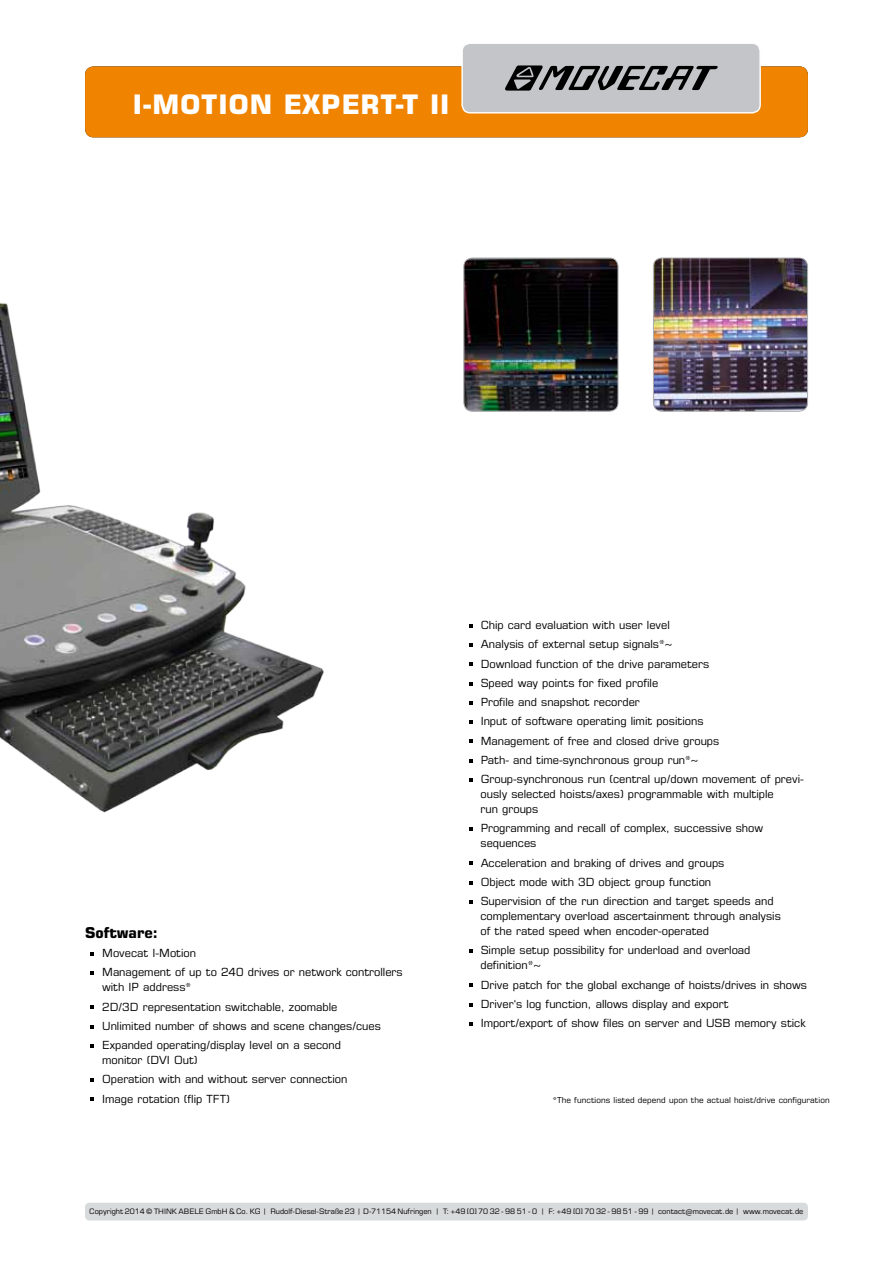
<style>
.page{position:relative;width:893px;height:1263px;background:#fff}
.page>*{position:absolute;margin:0;border:0;box-sizing:border-box;transform-origin:0 0}
.t1{font:700 27px "Eurostile LT Std";letter-spacing:.03em;color:#fff}
.t2{font:700 15px "Eurostile LT Std";color:#000}
.t3{font:11.25px/19.2px "Eurostile LT Std";color:#000}
.t4{font:8.25px "Eurostile LT Std";letter-spacing:.01em;color:#000}
.t5{font:7.5px "Eurostile LT Std";color:#000}
</style>
<div class="page">
<svg style="left:91px;top:952px;width:3px;height:4px"></svg>
<svg style="left:91px;top:971px;width:3px;height:4px"></svg>
<svg style="left:91px;top:1044px;width:3px;height:4px"></svg>
<svg style="left:91px;top:1078px;width:3px;height:4px"></svg>
<svg style="left:469px;top:643px;width:3px;height:4px"></svg>
<svg style="left:469px;top:720px;width:3px;height:4px"></svg>
<svg style="left:469px;top:827px;width:3px;height:4px"></svg>
<svg style="left:469px;top:949px;width:3px;height:4px"></svg>
<img style="left:653px;top:258px;width:154px;height:152px">
<div style="left:653px;top:258px;width:155px;height:154px;border:1px solid #aeafb2;border-radius:9px"></div>
<img style="left:464px;top:258px;width:154px;height:153px">
<div style="left:463px;top:258px;width:155px;height:154px;border:1px solid #aeafb2;border-radius:9px"></div>
<img style="left:0;top:302px;width:324px;height:511px">
<div style="left:85px;top:1203px;width:723px;height:17px;background:#d8dbdc;border-radius:4px"></div>
<div style="left:85px;top:66px;width:723px;height:71px;background:#f08400;border-radius:9px"></div>
<div style="left:462px;top:43px;width:298px;height:70px;background:#c3c5c8;border-radius:8px"></div>
<div style="left:461px;top:43px;width:300px;height:70px;border:1px solid #fff;border-radius:8px"></div>
<svg style="left:505px;top:65px;width:212px;height:26px"></svg>
<p class="t1" style="left:133px;top:88px;width:318px">I-MOTION EXPERT-T II</p>
<p class="t2" style="left:85px;top:923px;width:74px">Software:</p>
<p class="t3" style="left:102px;top:943px;width:302px">Movecat I-Motion<br>Management of up to 240 drives or network controllers</p>
<p class="t3" style="left:102px;top:978px;width:280px">with IP address*<br>2D/3D representation switchable, zoomable Unlimited number of shows and scene changes/cues Expanded operating/display level on a second</p>
<p class="t3" style="left:102px;top:1050px;width:247px">monitor (DVI Out)<br>Operation with and without server connection<br>Image rotation (flip TFT)</p>
<p class="t3" style="left:481px;top:615px;width:325px">Chip card evaluation with user level<br>Analysis of external setup signals*~<br>Download function of the drive parameters<br>Speed way points for fixed profile<br>Profile and snapshot recorder<br>Input of software operating limit positions<br>Management of free and closed drive groups<br>Path- and time-synchronous group run*~ Group-synchronous run (central up/down movement of previ-</p>
<p class="t3" style="left:480px;top:786px;width:295px;line-height:15px">ously selected hoists/axes) programmable with multiple run groups</p>
<p class="t3" style="left:480px;top:821px;width:284px;line-height:15px">Programming and recall of complex, successive show sequences</p>
<p class="t3" style="left:481px;top:853px;width:294px">Acceleration and braking of drives and groups<br>Object mode with 3D object group function<br>Supervision of the run direction and target speeds and</p>
<p class="t3" style="left:480px;top:908px;width:302px;line-height:15px">complementary overload ascertainment through analysis of the rated speed when encoder-operated</p>
<p class="t3" style="left:480px;top:943px;width:271px;line-height:15px">Simple setup possibility for underload and overload definition*~</p>
<p class="t3" style="left:481px;top:975px;width:328px">Drive patch for the global exchange of hoists/drives in shows<br>Driver‘s log function, allows display and export<br>Import/export of show files on server and USB memory stick</p>
<p class="t4" style="left:553px;top:1095px;width:278px">*The functions listed depend upon the actual hoist/drive configuration</p>
<p class="t5" style="left:89px;top:1207px;width:716px">Copyright 2014 © THINK ABELE GmbH &amp; Co. KG | Rudolf-Diesel-Straße 23 | D-71154 Nufringen | T: +49 [0] 70 32 - 98 51 - 0 | F: +49 [0] 70 32 - 98 51 - 99 | contact@movecat.de | www.movecat.de</p>
</div>
